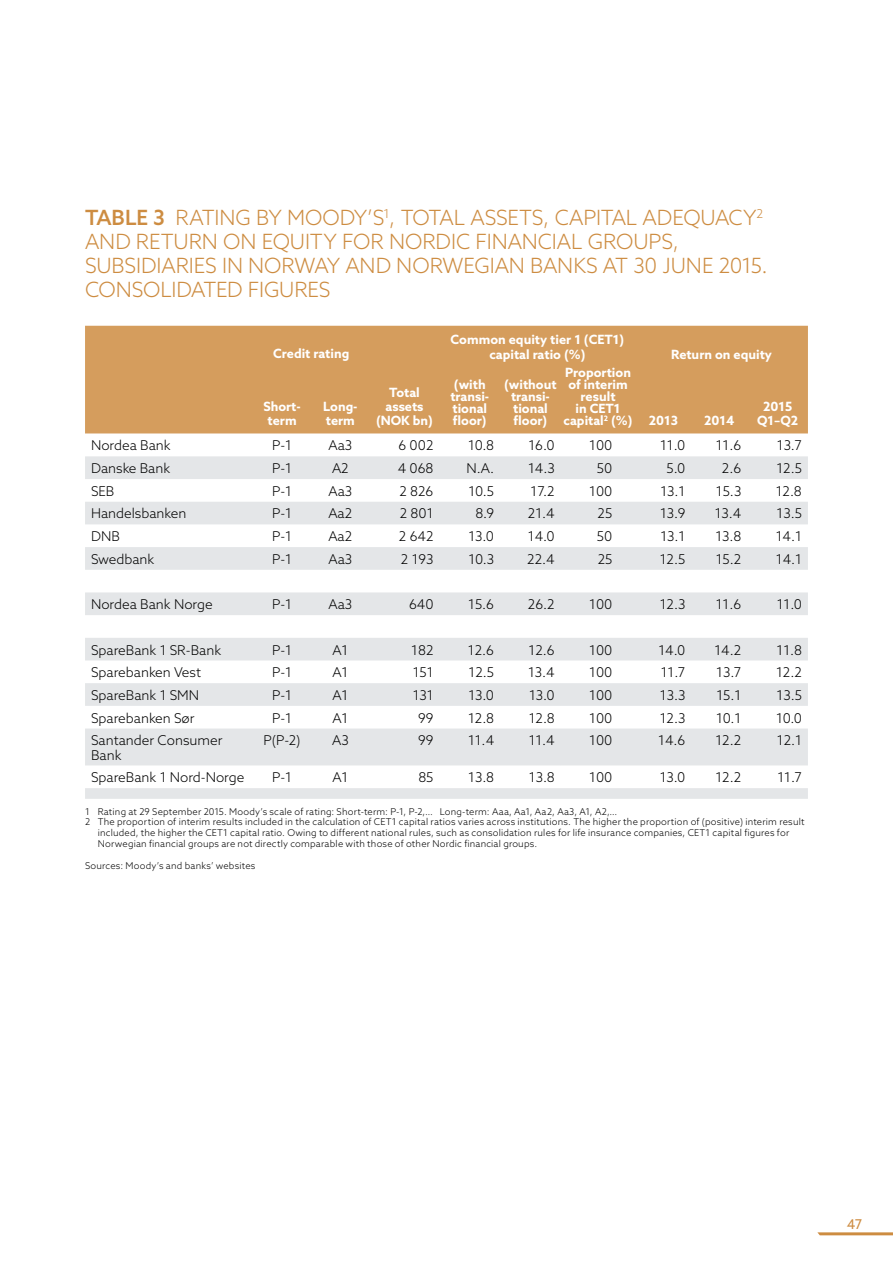
<style>
.page{position:relative;width:893px;height:1263px;background:#fff}
.page>*{position:absolute;margin:0;border:0;box-sizing:border-box;transform-origin:0 0}
.t1{font:300 21px/24px "Azo Sans";letter-spacing:-.005em;color:#cd8c41}
.t2{font:300 13.5px/14.2px "Azo Sans";color:#000}
.t3{font:13.5px "Azo Sans";color:#cd8c41}
.t4{font:700 12.75px/12px "Azo Sans";color:#fff;text-align:center}
.t5{font:300 9.3px "Azo Sans";letter-spacing:.02em;color:#000}
.s1{font-weight:500}
</style>
<div class="page">
<svg style="left:817px;top:1232px;width:76px;height:3px"></svg>
<div style="left:85px;top:326px;width:723px;height:108px;background:#d59d5d"></div>
<svg style="left:85px;top:456px;width:723px;height:343px;fill:#e4e6e8"></svg>
<h1 class="t1" style="left:85px;top:205px;width:680px"><span class="s1">Table 3</span> Rati ng by Moody’s<sup>1</sup>, total assets, capital adequacy<sup>2 </sup>and retu rn on equity</h1>
<h1 class="t1" style="left:85px;top:229px;width:684px;text-indent:257px">for Nordic fi nancial groups,<br>su bsi diari es i n Norway and N orwegian banks at 30 Ju ne 2015.<br>Consoli dated figu res</h1>
<p class="t4" style="left:273px;top:347px;width:78px">Credit rating</p>
<p class="t4" style="left:263px;top:399px;width:38px;line-height:14.2px">Short&shy;term</p>
<p class="t4" style="left:323px;top:399px;width:35px;line-height:14.2px;text-align:left">Long&shy;term</p>
<p class="t4" style="left:376px;top:385px;width:59px;line-height:14.2px">Total assets (NOK bn)</p>
<p class="t4" style="left:451px;top:334px;width:148px">Common equity tier 1 (CET</p>
<p class="t4" style="left:613px;top:334px;width:13px">1)</p>
<p class="t4" style="left:489px;top:348px;width:98px">capital ratio (%)</p>
<p class="t4" style="left:671px;top:348px;width:102px">Return on equity</p>
<p class="t4" style="left:450px;top:378px;width:40px;text-align:left">(with transi&shy;tional floor)</p>
<p class="t4" style="left:504px;top:378px;width:54px">(without transi&shy;tional floor)</p>
<p class="t4" style="left:565px;top:366px;width:67px">Proportion</p>
<p class="t4" style="left:568px;top:378px;width:61px">of interim</p>
<p class="t4" style="left:581px;top:390px;width:36px">result</p>
<p class="t4" style="left:576px;top:402px;width:24px">in CET</p>
<p class="t4" style="left:757px;top:399px;width:43px;line-height:14.2px">2015<br>Q1–Q2</p>
<p class="t4" style="left:564px;top:402px;width:70px;text-align:left;text-indent:50px">1 capital<sup>2</sup> (%)</p>
<p class="t4" style="left:649px;top:414px;width:31px">2013</p>
<p class="t4" style="left:704px;top:414px;width:32px">2014</p>
<p class="t2" style="left:91px;top:438px;width:81px">Nordea Bank</p>
<p class="t2" style="left:272px;top:438px;width:21px">P-1</p>
<p class="t2" style="left:329px;top:438px;width:25px">Aa3</p>
<p class="t2" style="left:398px;top:438px;width:37px">6 002</p>
<p class="t2" style="left:468px;top:438px;width:28px">10.8</p>
<p class="t2" style="left:528px;top:438px;width:28px">16.0</p>
<p class="t2" style="left:589px;top:438px;width:25px">100</p>
<p class="t2" style="left:660px;top:438px;width:27px">11.0</p>
<p class="t2" style="left:716px;top:438px;width:27px">11.6</p>
<p class="t2" style="left:777px;top:438px;width:27px">13.7</p>
<p class="t2" style="left:91px;top:461px;width:81px">Danske Bank</p>
<p class="t2" style="left:272px;top:461px;width:21px">P-1</p>
<p class="t2" style="left:332px;top:461px;width:18px">A2</p>
<p class="t2" style="left:398px;top:461px;width:37px">4 068</p>
<p class="t2" style="left:466px;top:461px;width:29px">N .A.</p>
<p class="t2" style="left:528px;top:461px;width:28px">14.3</p>
<p class="t2" style="left:597px;top:461px;width:17px">50</p>
<p class="t2" style="left:666px;top:461px;width:20px">5.0</p>
<p class="t2" style="left:722px;top:461px;width:21px">2.6</p>
<p class="t2" style="left:776px;top:461px;width:27px">12.5</p>
<p class="t2" style="left:91px;top:484px;width:9px">SEB</p>
<p class="t2" style="left:272px;top:484px;width:21px">P-1</p>
<p class="t2" style="left:329px;top:484px;width:25px">Aa3</p>
<p class="t2" style="left:399px;top:484px;width:36px">2 826</p>
<p class="t2" style="left:468px;top:484px;width:27px">10.5</p>
<p class="t2" style="left:531px;top:484px;width:26px">17.2</p>
<p class="t2" style="left:589px;top:484px;width:25px">100</p>
<p class="t2" style="left:660px;top:484px;width:26px">13.1</p>
<p class="t2" style="left:716px;top:484px;width:27px">15.3</p>
<p class="t2" style="left:776px;top:484px;width:28px">12.8</p>
<p class="t2" style="left:91px;top:506px;width:97px">Handelsbanken</p>
<p class="t2" style="left:272px;top:506px;width:21px">P-1</p>
<p class="t2" style="left:328px;top:506px;width:25px">Aa2</p>
<p class="t2" style="left:400px;top:506px;width:35px">2 801</p>
<p class="t2" style="left:475px;top:506px;width:20px">8.9</p>
<p class="t2" style="left:528px;top:506px;width:28px">21.4</p>
<p class="t2" style="left:598px;top:506px;width:16px">25</p>
<p class="t2" style="left:660px;top:506px;width:27px">13.9</p>
<p class="t2" style="left:715px;top:506px;width:28px">13.4</p>
<p class="t2" style="left:777px;top:506px;width:27px">13.5</p>
<p class="t2" style="left:91px;top:529px;width:10px">DNB</p>
<p class="t2" style="left:272px;top:529px;width:21px">P-1</p>
<p class="t2" style="left:328px;top:529px;width:25px">Aa2</p>
<p class="t2" style="left:399px;top:529px;width:36px">2 642</p>
<p class="t2" style="left:468px;top:529px;width:27px">13.0</p>
<p class="t2" style="left:528px;top:529px;width:28px">14.0</p>
<p class="t2" style="left:597px;top:529px;width:17px">50</p>
<p class="t2" style="left:660px;top:529px;width:26px">13.1</p>
<p class="t2" style="left:715px;top:529px;width:27px">13.8</p>
<p class="t2" style="left:776px;top:529px;width:28px">14.1</p>
<p class="t2" style="left:91px;top:552px;width:65px">Swedbank</p>
<p class="t2" style="left:272px;top:552px;width:21px">P-1</p>
<p class="t2" style="left:329px;top:552px;width:25px">Aa3</p>
<p class="t2" style="left:401px;top:552px;width:34px">2 193</p>
<p class="t2" style="left:468px;top:552px;width:27px">10.3</p>
<p class="t2" style="left:527px;top:552px;width:29px">22.4</p>
<p class="t2" style="left:598px;top:552px;width:16px">25</p>
<p class="t2" style="left:660px;top:552px;width:27px">12.5</p>
<p class="t2" style="left:716px;top:552px;width:27px">15.2</p>
<p class="t2" style="left:776px;top:552px;width:28px">14.1</p>
<p class="t2" style="left:91px;top:597px;width:123px">Nordea Bank Norge</p>
<p class="t2" style="left:272px;top:597px;width:21px">P-1</p>
<p class="t2" style="left:329px;top:597px;width:25px">Aa3</p>
<p class="t2" style="left:409px;top:597px;width:26px">640</p>
<p class="t2" style="left:468px;top:597px;width:27px">15.6</p>
<p class="t2" style="left:528px;top:597px;width:28px">26.2</p>
<p class="t2" style="left:589px;top:597px;width:25px">100</p>
<p class="t2" style="left:660px;top:597px;width:27px">12.3</p>
<p class="t2" style="left:716px;top:597px;width:27px">11.6</p>
<p class="t2" style="left:777px;top:597px;width:27px">11.0</p>
<p class="t2" style="left:91px;top:642px;width:132px">SpareBank 1 SR-Bank</p>
<p class="t2" style="left:272px;top:642px;width:21px">P-1</p>
<p class="t2" style="left:332px;top:642px;width:17px">A1</p>
<p class="t2" style="left:411px;top:642px;width:24px">182</p>
<p class="t2" style="left:468px;top:642px;width:28px">12.6</p>
<p class="t2" style="left:529px;top:642px;width:28px">12.6</p>
<p class="t2" style="left:589px;top:642px;width:25px">100</p>
<p class="t2" style="left:658px;top:642px;width:28px">14.0</p>
<p class="t2" style="left:714px;top:642px;width:28px">14.2</p>
<p class="t2" style="left:777px;top:642px;width:27px">11.8</p>
<p class="t2" style="left:91px;top:665px;width:111px">Sparebanken Vest</p>
<p class="t2" style="left:272px;top:665px;width:21px">P-1</p>
<p class="t2" style="left:332px;top:665px;width:17px">A1</p>
<p class="t2" style="left:413px;top:665px;width:22px">151</p>
<p class="t2" style="left:469px;top:665px;width:27px">12.5</p>
<p class="t2" style="left:528px;top:665px;width:28px">13.4</p>
<p class="t2" style="left:589px;top:665px;width:25px">100</p>
<p class="t2" style="left:661px;top:665px;width:26px">11.7</p>
<p class="t2" style="left:716px;top:665px;width:27px">13.7</p>
<p class="t2" style="left:776px;top:665px;width:27px">12.2</p>
<p class="t2" style="left:91px;top:688px;width:107px">SpareBank 1 SMN</p>
<p class="t2" style="left:272px;top:688px;width:21px">P-1</p>
<p class="t2" style="left:332px;top:688px;width:17px">A1</p>
<p class="t2" style="left:413px;top:688px;width:22px">131</p>
<p class="t2" style="left:468px;top:688px;width:27px">13.0</p>
<p class="t2" style="left:529px;top:688px;width:27px">13.0</p>
<p class="t2" style="left:589px;top:688px;width:25px">100</p>
<p class="t2" style="left:660px;top:688px;width:27px">13.3</p>
<p class="t2" style="left:716px;top:688px;width:26px">15.1</p>
<p class="t2" style="left:777px;top:688px;width:27px">13.5</p>
<p class="t2" style="left:91px;top:710px;width:105px">Sparebanken Sør</p>
<p class="t2" style="left:272px;top:710px;width:21px">P-1</p>
<p class="t2" style="left:332px;top:710px;width:17px">A1</p>
<p class="t2" style="left:418px;top:710px;width:17px">99</p>
<p class="t2" style="left:468px;top:710px;width:28px">12.8</p>
<p class="t2" style="left:529px;top:710px;width:28px">12.8</p>
<p class="t2" style="left:589px;top:710px;width:25px">100</p>
<p class="t2" style="left:660px;top:710px;width:27px">12.3</p>
<p class="t2" style="left:716px;top:710px;width:27px">10.1</p>
<p class="t2" style="left:776px;top:710px;width:27px">10.0</p>
<p class="t2" style="left:91px;top:733px;width:133px">Santander Consumer<br>Bank</p>
<p class="t2" style="left:264px;top:733px;width:39px">P(P-2)</p>
<p class="t2" style="left:332px;top:733px;width:18px">A3</p>
<p class="t2" style="left:418px;top:733px;width:17px">99</p>
<p class="t2" style="left:468px;top:733px;width:28px">11.4</p>
<p class="t2" style="left:529px;top:733px;width:28px">11.4</p>
<p class="t2" style="left:589px;top:733px;width:25px">100</p>
<p class="t2" style="left:658px;top:733px;width:29px">14.6</p>
<p class="t2" style="left:715px;top:733px;width:27px">12.2</p>
<p class="t2" style="left:777px;top:733px;width:27px">12.1</p>
<p class="t2" style="left:91px;top:770px;width:155px">SpareBank 1 Nord-Norge</p>
<p class="t2" style="left:272px;top:770px;width:21px">P-1</p>
<p class="t2" style="left:332px;top:770px;width:17px">A1</p>
<p class="t2" style="left:418px;top:770px;width:17px">85</p>
<p class="t2" style="left:468px;top:770px;width:27px">13.8</p>
<p class="t2" style="left:529px;top:770px;width:27px">13.8</p>
<p class="t2" style="left:589px;top:770px;width:25px">100</p>
<p class="t2" style="left:660px;top:770px;width:27px">13.0</p>
<p class="t2" style="left:715px;top:770px;width:27px">12.2</p>
<p class="t2" style="left:777px;top:770px;width:26px">11.7</p>
<p class="t5" style="left:85px;top:805px;width:534px">1 Rating at 29 September 2015. Moody’s scale of rating: Short-term: P-1, P-2,… Long-term: Aaa, Aa1, Aa2, Aa3, A1, A2,…</p>
<p class="t5" style="left:85px;top:816px;width:721px">2 The proportion of interim results included in the calculation of CET1 capital ratios varies across institutions. The higher the proportion of (positive) interim result</p>
<p class="t5" style="left:98px;top:827px;width:693px">included, the higher the CET1 capital ratio. Owing to different national rules, such as consolidation rules for life insurance companies, CET1 capital figures for</p>
<p class="t5" style="left:98px;top:838px;width:441px">Norwegian financial groups are not directly comparable with those of other Nordic financial groups.</p>
<p class="t5" style="left:85px;top:859px;width:172px">Sources: Moody’s and banks’ websites</p>
<p class="t3" style="left:847px;top:1215px;width:17px">47</p>
</div>
